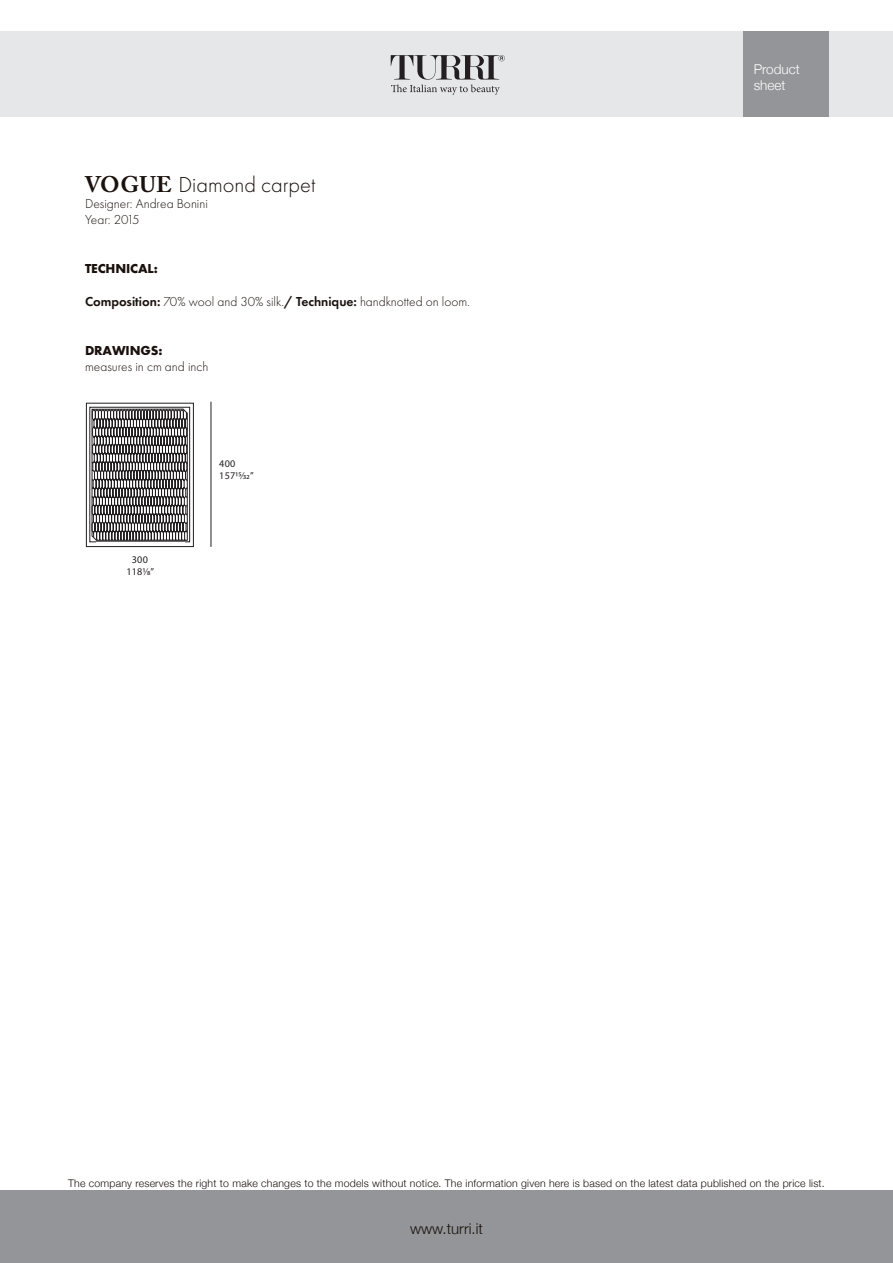
<style>
.page{position:relative;width:893px;height:1263px;background:#fff}
.page>*{position:absolute;margin:0;border:0;box-sizing:border-box;transform-origin:0 0}
.t1{font:300 22.5px "Futura PT";color:#1a110d}
.t2{font:300 15px "Helvetica Neue";color:#1a110d}
.t3{font:300 13.5px "Futura PT";color:#1a110d}
.t4{font:700 13.5px "Futura PT";letter-spacing:-.01em;color:#1a110d}
.t5{font:300 13.5px/16.2px "Helvetica Neue";color:#fff}
.t6{font:300 13.5px "Futura PT";letter-spacing:-.04em;color:#1a110d}
.t7{font:300 10.5px "Helvetica Neue";letter-spacing:.02em;color:#1a110d}
.t8{font:10.2px "Myriad Pro";letter-spacing:.025em;color:#231f20}
.s1{font-family:"Adobe Caslon Pro";font-weight:700}
.s2{font-weight:600}
</style>
<div class="page">
<div style="left:0;top:32px;width:893px;height:85px;background:#e6e7e9"></div>
<div style="left:0;top:1191px;width:893px;height:72px;background:#939598"></div>
<div style="left:743px;top:32px;width:85px;height:85px;background:#939598"></div>
<svg style="left:391px;top:55px;width:114px;height:40px"></svg>
<svg style="left:86px;top:403px;width:108px;height:144px"></svg>
<hr style="left:211px;top:402px;width:1px;height:145px;background:#231f20">
<p class="t1" style="left:85px;top:172px;width:232px"><span class="s1">VOGUE</span> Diamond carpet</p>
<p class="t3" style="left:85px;top:196px;width:124px">Designer: Andrea Bonini</p>
<p class="t6" style="left:85px;top:212px;width:56px">Year: 2015</p>
<p class="t4" style="left:85px;top:260px;width:74px">TECHNICAL:</p>
<p class="t3" style="left:85px;top:293px;width:386px"><span class="s2">Composition:</span> 70% wool and 30% silk.<span class="s2">/ Technique:</span> handknotted on loom.</p>
<p class="t4" style="left:85px;top:341px;width:79px">DRAWINGS:</p>
<p class="t3" style="left:85px;top:359px;width:125px">measures in cm and inch</p>
<p class="t8" style="left:132px;top:553px;width:18px">300</p>
<p class="t8" style="left:126px;top:565px;width:29px">1181/8”</p>
<p class="t8" style="left:219px;top:458px;width:18px">400</p>
<p class="t8" style="left:219px;top:470px;width:36px">15715/32”</p>
<p class="t5" style="left:754px;top:60px;width:48px">Product sheet</p>
<p class="t7" style="left:68px;top:1175px;width:758px">The company reserves the right to make changes to the models without notice. The information given here is based on the latest data published on the price list.</p>
<h2 class="t2" style="left:410px;top:1217px;width:74px">www.turri.it</h2>
</div>
